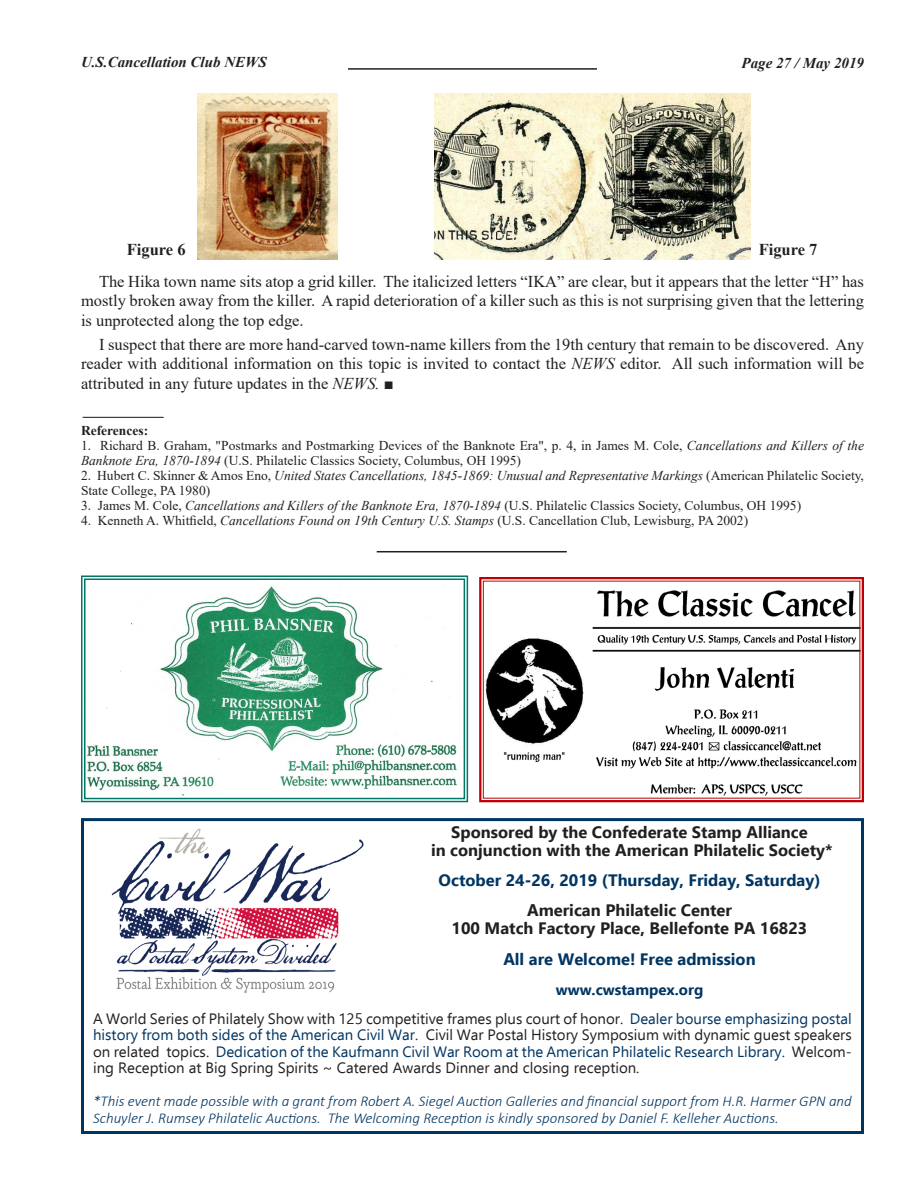
<style>
.page{position:relative;width:918px;height:1188px;background:#fff}
.page>*{position:absolute;margin:0;border:0;box-sizing:border-box;transform-origin:0 0}
.Article_body{font:16.5px/19.5px "Times New Roman";color:#231f20;text-align:justify}
.Figure_Caption{font:700 16.5px "Ebrima";color:#231f20}
.Figure_Caption-2{font:700 16.5px "Ebrima";color:#003562}
.Figure_Caption-3{font:700 16.5px "Times New Roman";color:#231f20}
.Figure_Caption-4{font:15px/16.5px "Ebrima";color:#231f20;text-align:justify}
.Figure_Caption-5{font:italic 300 15px/16.5px "Calibri";color:#003562}
.t1{font:italic 700 15px "Times New Roman";color:#231f20}
.Figure_Caption-6{font:700 15px "Ebrima";color:#003562}
.Article_body-2{font:13.5px/15px "Times New Roman";color:#231f20}
.Article_body-3{font:700 13.5px "Times New Roman";color:#231f20}
.s1{font-style:italic}
.s2{color:#003562}
</style>
<div class="page">
<hr style="left:348px;top:68px;width:249px;height:2px;background:#231f20">
<img style="left:435px;top:94px;width:315px;height:165px">
<img style="left:197px;top:94px;width:141px;height:165px">
<hr style="left:83px;top:417px;width:81px;height:1px;background:#231f20">
<img style="left:111px;top:828px;width:253px;height:165px">
<div style="left:81px;top:818px;width:783px;height:316px;border:3px solid #003562"></div>
<hr style="left:377px;top:551px;width:190px;height:1px;background:#231f20">
<svg style="left:81px;top:575px;width:388px;height:228px"></svg>
<div style="left:84px;top:578px;width:381px;height:221px;border:1px solid #007764"></div>
<svg style="left:479px;top:577px;width:385px;height:226px"></svg>
<p class="t1" style="left:81px;top:51px;width:187px">U.S.Cancellation Club NEWS</p>
<p class="t1" style="left:742px;top:53px;width:124px">Page 27 / May 2019</p>
<p class="Figure_Caption-3" style="left:127px;top:238px;width:60px">Figure 6</p>
<p class="Figure_Caption-3" style="left:759px;top:238px;width:60px">Figure 7</p>
<p class="Article_body" style="left:81px;top:271px;width:785px;text-indent:18px">The Hika town name sits atop a grid killer. The italicized letters “IKA” are clear, but it appears that the letter “H” has mostly broken away from the killer. A rapid deterioration of a killer such as this is not surprising given that the lettering is unprotected along the top edge.</p>
<p class="Article_body" style="left:81px;top:334px;width:785px;text-indent:18px">I suspect that there are more hand-carved town-name killers from the 19th century that remain to be discovered. Any reader with additional information on this topic is invited to contact the <span class="s1">NEWS</span> editor. All such information will be attributed in any future updates in the <span class="s1">NEWS.</span> ■</p>
<p class="Article_body-3" style="left:81px;top:421px;width:69px">References:</p>
<p class="Article_body-2" style="left:81px;top:438px;width:785px">1. Richard B. Graham, "Postmarks and Postmarking Devices of the Banknote Era", p. 4, in James M. Cole, <span class="s1">Cancellations and Killers of the<br>Banknote Era, 1870-1894</span> (U.S. Philatelic Classics Society, Columbus, OH 1995)</p>
<p class="Article_body-2" style="left:81px;top:468px;width:784px">2. Hubert C. Skinner &amp; Amos Eno, <span class="s1">United States Cancellations, 1845-1869: Unusual and Representative Markings</span> (American Philatelic Society,<br>State College, PA 1980)</p>
<p class="Article_body-2" style="left:81px;top:498px;width:722px">3. James M. Cole, <span class="s1">Cancellations and Killers of the Banknote Era, 1870-1894</span> (U.S. Philatelic Classics Society, Columbus, OH 1995)</p>
<p class="Article_body-2" style="left:81px;top:513px;width:669px">4. Kenneth A. Whitfield, <span class="s1">Cancellations Found on 19th Century U.S. Stamps</span> (U.S. Cancellation Club, Lewisburg, PA 2002)</p>
<p class="Figure_Caption" style="left:451px;top:819px;width:358px">Sponsored by the Confederate Stamp Alliance</p>
<p class="Figure_Caption" style="left:431px;top:837px;width:403px">in conjunction with the American Philatelic Society*</p>
<p class="Figure_Caption-2" style="left:439px;top:867px;width:383px">October 24-26, 2019 (Thursday, Friday, Saturday)</p>
<p class="Figure_Caption" style="left:527px;top:897px;width:206px">American Philatelic Center</p>
<p class="Figure_Caption" style="left:452px;top:915px;width:357px">100 Match Factory Place, Bellefonte PA 16823</p>
<p class="Figure_Caption-2" style="left:503px;top:947px;width:254px">All are Welcome! Free admission</p>
<p class="Figure_Caption-6" style="left:556px;top:979px;width:149px">www.cwstampex.org</p>
<p class="Figure_Caption-4" style="left:93px;top:1010px;width:760px">A World Series of Philately Show with 125 competitive frames plus court of honor. <span class="s2">Dealer bourse emphasizing postal history from both sides of the American Civil War.</span> Civil War Postal History Symposium with dynamic guest speakers on related topics. <span class="s2">Dedication of the Kaufmann Civil War Room at the American Philatelic Research Library.</span> Welcom&shy;ing Reception at Big Spring Spirits ~ Catered Awards Dinner and closing reception.</p>
<p class="Figure_Caption-5" style="left:93px;top:1093px;width:760px">*This event made possible with a grant from Robert A. Siegel Auction Galleries and financial support from H.R. Harmer GPN and<br>Schuyler J. Rumsey Philatelic Auctions. The Welcoming Reception is kindly sponsored by Daniel F. Kelleher Auctions.</p>
</div>
